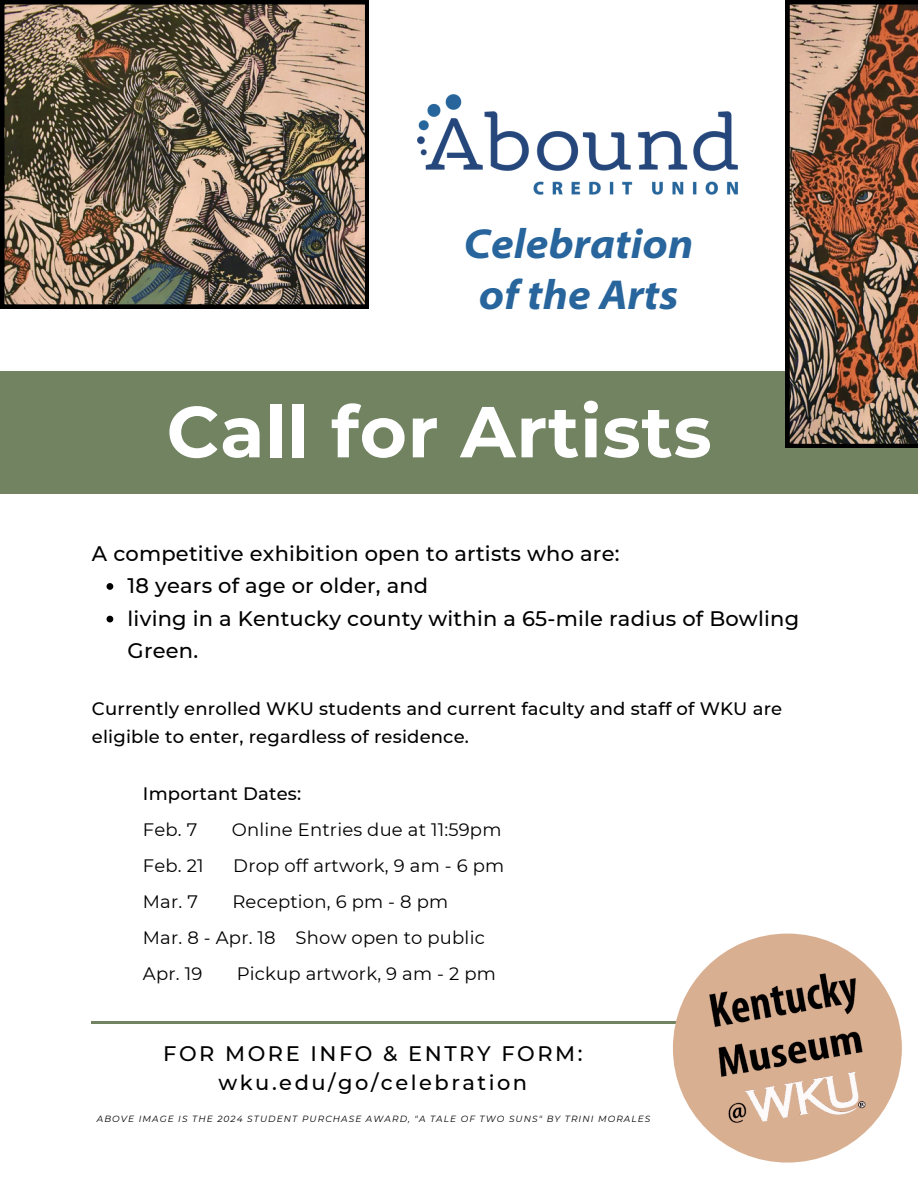
<style>
.page{position:relative;width:918px;height:1188px;background:#fff}
.page>*{position:absolute;margin:0;border:0;box-sizing:border-box;transform-origin:0 0}
.t1{font:700 72px "Montserrat";letter-spacing:.01em;color:#fff}
.t2{font:italic 700 semi-expanded 42px/50.7px "Myriad Pro";color:#27659c;text-align:center}
.t3{font:500 21px/32.7px "Montserrat";letter-spacing:.01em;color:#000}
.t4{font:500 21px/29.2px "Montserrat";letter-spacing:.12em;color:#000;text-align:center}
.t5{font:18px/36px "Montserrat";letter-spacing:.01em;color:#000}
.t6{font:500 18px/28.2px "Montserrat";letter-spacing:.01em;color:#000}
.t7{font:italic 9px "Montserrat";letter-spacing:.12em;color:#000}
.s1{font-weight:400}
</style>
<div class="page">
<hr style="left:92px;top:1022px;width:734px;height:1px;background:#718361">
<div style="left:0;top:371px;width:918px;height:123px;background:#718361"></div>
<div style="left:673px;top:934px;width:229px;height:229px;background:#d8af91;border-radius:50%"></div>
<img style="left:684px;top:933px;width:208px;height:230px">
<svg style="left:107px;top:583px;width:6px;height:7px"></svg>
<svg style="left:107px;top:616px;width:6px;height:6px"></svg>
<img style="left:417px;top:94px;width:321px;height:101px">
<img style="left:785px;top:0;width:133px;height:448px">
<img style="left:0;top:0;width:369px;height:309px">
<h3 class="t2" style="left:464px;top:223px;width:231px">Celebration of the Arts</h3>
<h3 class="t1" style="left:167px;top:388px;width:547px">Call for Artists</h3>
<p class="t3" style="left:92px;top:537px;width:529px">A competitive exhibition open to artists who are:</p>
<p class="t3" style="left:128px;top:569px;width:302px">18 years of age or older, and</p>
<p class="t3" style="left:128px;top:602px;width:673px">living in a Kentucky county within a 65-mile radius of Bowling<br>Green.</p>
<h2 class="t6" style="left:92px;top:694px;width:692px">Currently enrolled WKU students and current faculty and staff of WKU are eligible to enter, regardless of residence.</h2>
<h1 class="t6" style="left:143px;top:776px;width:160px;line-height:36px">Important Dates:<br><span class="s1">Feb. 7</span></h1>
<h1 class="t5" style="left:232px;top:812px;width:271px">Online Entries due at 11:59pm</h1>
<h1 class="t5" style="left:143px;top:848px;width:62px">Feb. 21</h1>
<h1 class="t5" style="left:233px;top:848px;width:273px">Drop off artwork, 9 am - 6 pm</h1>
<h1 class="t5" style="left:143px;top:884px;width:57px">Mar. 7</h1>
<h1 class="t5" style="left:143px;top:884px;width:343px;text-indent:90px">Reception, 6 pm - 8 pm<br>Mar. 8 - Apr. 18 Show open to public<br>Apr. 19</h1>
<h1 class="t5" style="left:237px;top:956px;width:261px">Pickup artwork, 9 am - 2 pm</h1>
<p class="t4" style="left:163px;top:1039px;width:421px">FOR MORE INFO &amp; ENTRY FORM: wku.edu/go/celebration</p>
<p class="t7" style="left:97px;top:1113px;width:555px">ABOVE IMAGE IS THE 2024 STUDENT PURCHASE AWARD, "A TALE OF TWO SUNS" BY TRINI MORALES</p>
</div>
